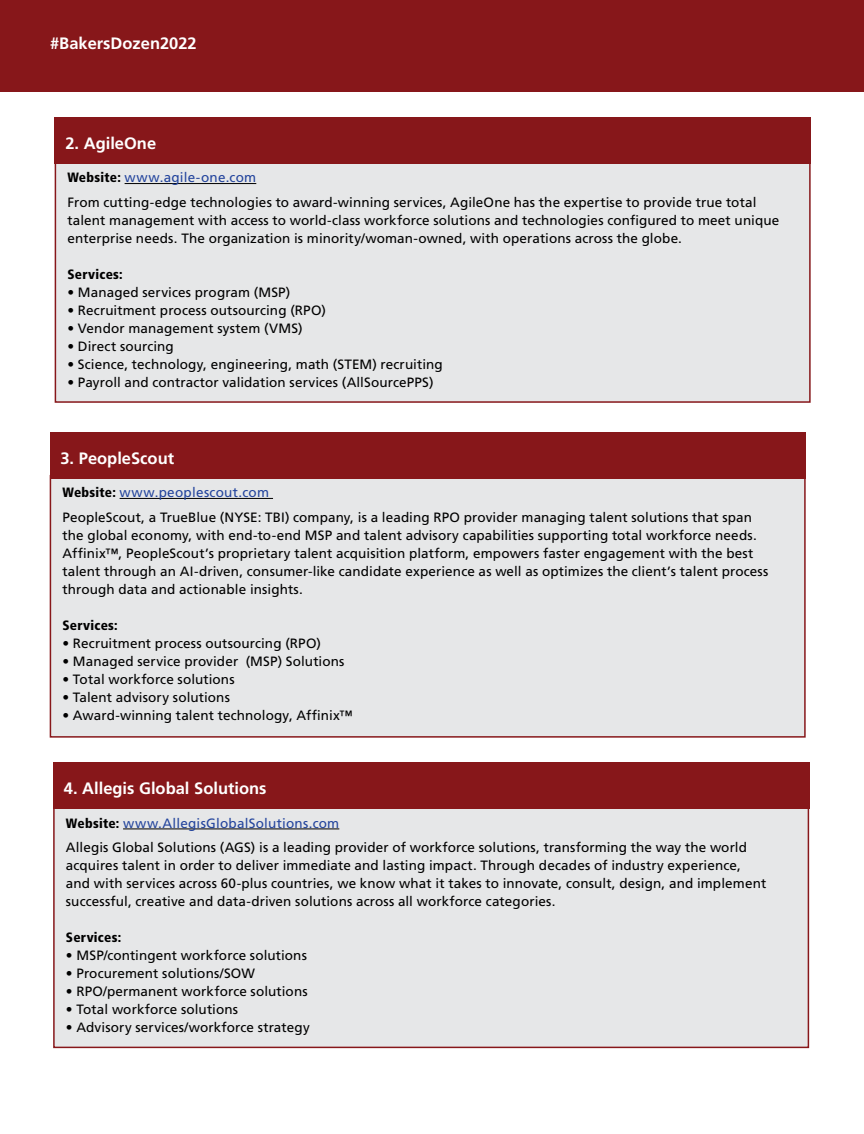
<style>
.page{position:relative;width:864px;height:1134px;background:#fff}
.page>*{position:absolute;margin:0;border:0;box-sizing:border-box;transform-origin:0 0}
.t1{font:700 16.5px "Frutiger LT Std";color:#fff}
.t2{font:13.5px/18px "Frutiger LT Std";letter-spacing:.01em;color:#000}
.t3{font:900 condensed 13.5px "Frutiger LT Std";letter-spacing:.02em;color:#000}
.s1{font-weight:900;font-stretch:condensed}
.s2{color:#24459d}
</style>
<div class="page">
<div style="left:0;top:0;width:864px;height:92px;background:#87171a"></div>
<div style="left:55px;top:160px;width:756px;height:243px;background:#e6e7e8;border:2px solid #87171a"></div>
<div style="left:55px;top:117px;width:756px;height:47px;background:#87171a"></div>
<hr style="left:125px;top:183px;width:131px;height:1px;background:#000">
<div style="left:50px;top:475px;width:756px;height:263px;background:#e6e7e8;border:2px solid #87171a"></div>
<div style="left:50px;top:432px;width:756px;height:47px;background:#87171a"></div>
<hr style="left:120px;top:498px;width:153px;height:1px;background:#000">
<div style="left:53px;top:805px;width:756px;height:243px;background:#e6e7e8;border:2px solid #87171a"></div>
<div style="left:53px;top:762px;width:756px;height:47px;background:#87171a"></div>
<hr style="left:123px;top:829px;width:216px;height:1px;background:#000">
<p class="t1" style="left:50px;top:34px;width:148px">#BakersDozen2022</p>
<p class="t1" style="left:65px;top:133px;width:92px">2. AgileOne</p>
<p class="t2" style="left:67px;top:165px;width:691px;line-height:24.8px"><span class="s1">Website:</span> <span class="s2">www.agile-one.com<br></span>From cutting-edge technologies to award-winning services, AgileOne has the expertise to provide true total</p>
<p class="t2" style="left:67px;top:211px;width:713px">talent management with access to world-class workforce solutions and technologies configured to meet unique enterprise needs. The organization is minority/woman-owned, with operations across the globe.</p>
<p class="t3" style="left:67px;top:266px;width:57px">Services:</p>
<p class="t2" style="left:67px;top:283px;width:224px">• Managed services program (MSP)</p>
<p class="t2" style="left:67px;top:301px;width:260px">• Recruitment process outsourcing (RPO)</p>
<p class="t2" style="left:67px;top:319px;width:237px">• Vendor management system (VMS)</p>
<p class="t2" style="left:67px;top:337px;width:108px">• Direct sourcing</p>
<p class="t2" style="left:67px;top:355px;width:377px">• Science, technology, engineering, math (STEM) recruiting</p>
<p class="t2" style="left:67px;top:373px;width:368px">• Payroll and contractor validation services (AllSourcePPS)</p>
<p class="t1" style="left:60px;top:448px;width:115px">3. PeopleScout</p>
<p class="t2" style="left:62px;top:480px;width:691px;line-height:24.8px"><span class="s1">Website:</span> <span class="s2">www.peoplescout.com<br></span>PeopleScout, a TrueBlue (NYSE: TBI) company, is a leading RPO provider managing talent solutions that span</p>
<p class="t2" style="left:62px;top:526px;width:707px">the global economy, with end-to-end MSP and talent advisory capabilities supporting total workforce needs.<br>Affinix™, PeopleScout’s proprietary talent acquisition platform, empowers faster engagement with the best talent through an AI-driven, consumer-like candidate experience as well as optimizes the client’s talent process through data and actionable insights.</p>
<p class="t3" style="left:62px;top:617px;width:57px">Services:</p>
<p class="t2" style="left:62px;top:634px;width:260px">• Recruitment process outsourcing (RPO)</p>
<p class="t2" style="left:62px;top:652px;width:284px">• Managed service provider (MSP) Solutions</p>
<p class="t2" style="left:62px;top:670px;width:174px">• Total workforce solutions</p>
<p class="t2" style="left:62px;top:688px;width:169px">• Talent advisory solutions</p>
<p class="t2" style="left:62px;top:706px;width:292px">• Award-winning talent technology, Affinix™</p>
<p class="t1" style="left:64px;top:779px;width:204px">4. Allegis Global Solutions</p>
<p class="t2" style="left:66px;top:811px;width:683px;line-height:24.8px"><span class="s1">Website:</span> <span class="s2">www.AllegisGlobalSolutions.com<br></span>Allegis Global Solutions (AGS) is a leading provider of workforce solutions, transforming the way the world</p>
<p class="t2" style="left:66px;top:857px;width:702px">acquires talent in order to deliver immediate and lasting impact. Through decades of industry experience, and with services across 60-plus countries, we know what it takes to innovate, consult, design, and implement successful, creative and data-driven solutions across all workforce categories.</p>
<p class="t3" style="left:66px;top:929px;width:57px">Services:</p>
<p class="t2" style="left:66px;top:947px;width:243px">• MSP/contingent workforce solutions</p>
<p class="t2" style="left:66px;top:965px;width:191px">• Procurement solutions/SOW</p>
<p class="t2" style="left:66px;top:983px;width:243px">• RPO/permanent workforce solutions</p>
<p class="t2" style="left:66px;top:1001px;width:174px">• Total workforce solutions</p>
<p class="t2" style="left:66px;top:1019px;width:245px">• Advisory services/workforce strategy</p>
</div>
